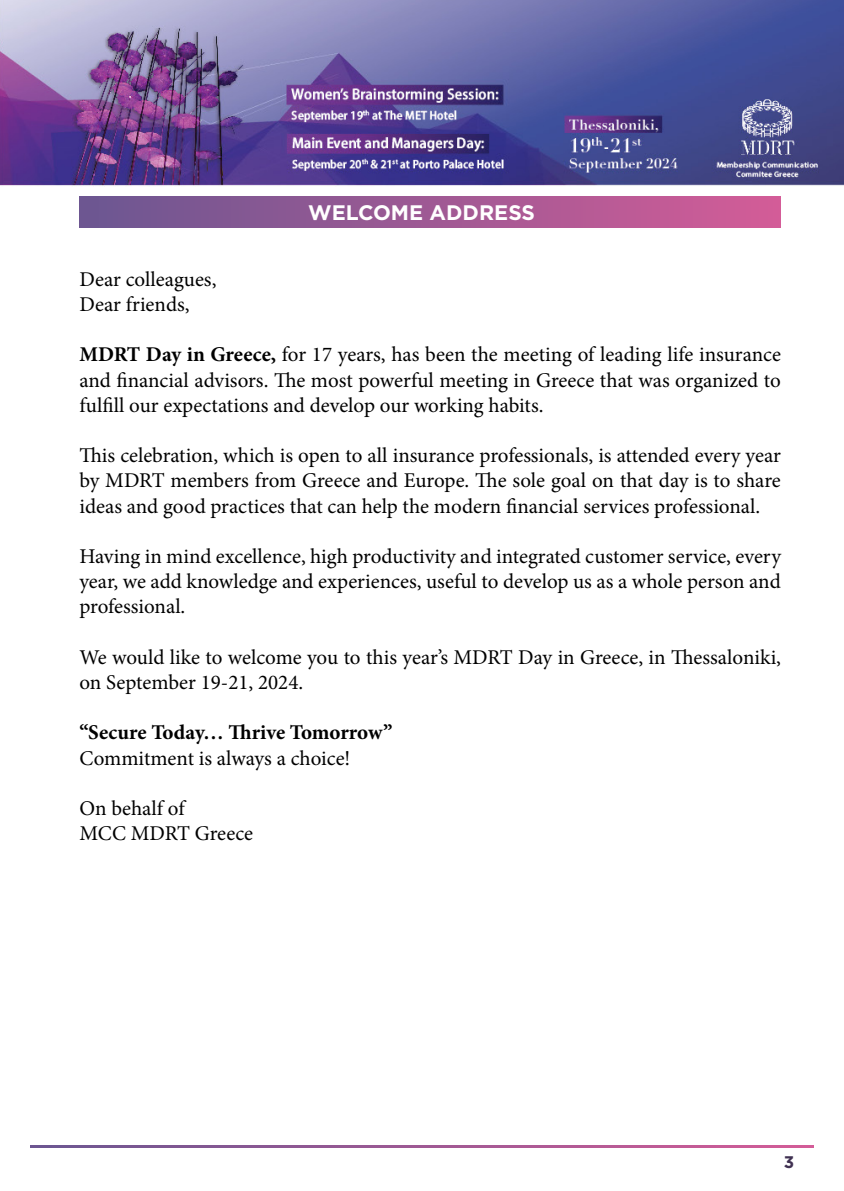
<style>
.page{position:relative;width:844px;height:1191px;background:#fff}
.page>*{position:absolute;margin:0;border:0;box-sizing:border-box;transform-origin:0 0}
.t1{font:21px/25.2px "Minion Pro";color:#000}
.t2{font:700 21px "Minion Pro";color:#000}
.t3{font:700 21px "Gotham Greek";color:#fff}
.t4{font:700 16.8px "Gotham Greek";color:#403152}
.s1{font-weight:700}
</style>
<div class="page">
<img style="left:0;top:0;width:843px;height:1148px">
<svg style="left:30px;top:1145px;width:783px;height:2px;background:#9f5994"></svg>
<div style="left:0;top:1115px;width:819px;height:24px;background:#fff"></div>
<div style="left:79px;top:197px;width:701px;height:31px;background:linear-gradient(to right,#6b5691,#d35c97)"></div>
<p class="t3" style="left:308px;top:200px;width:228px">WELCOME ADDRESS</p>
<p class="t1" style="left:79px;top:266px;width:138px">Dear colleagues,<br>Dear friends,</p>
<p class="t1" style="left:79px;top:342px;width:702px;text-align:justify"><span class="s1">MDRT Day in Greece,</span> for 17 years, has been the meeting of leading life insurance and financial advisors. The most powerful meeting in Greece that was organized to fulfill our expectations and develop our working habits.</p>
<p class="t1" style="left:79px;top:443px;width:702px;text-align:justify">This celebration, which is open to all insurance professionals, is attended every year by MDRT members from Greece and Europe. The sole goal on that day is to share ideas and good practices that can help the modern financial services professional.</p>
<p class="t1" style="left:79px;top:544px;width:703px;text-align:justify">Having in mind excellence, high productivity and integrated customer service, every year, we add knowledge and experiences, useful to develop us as a whole person and professional.</p>
<p class="t1" style="left:79px;top:644px;width:703px">We would like to welcome you to this year’s MDRT Day in Greece, in Thessaloniki, on September 19-21, 2024.</p>
<p class="t2" style="left:79px;top:718px;width:314px">“Secure Today… Thrive Tomorrow”</p>
<p class="t1" style="left:79px;top:745px;width:272px">Commitment is always a choice!</p>
<p class="t1" style="left:79px;top:796px;width:175px">On behalf of<br>MCC MDRT Greece</p>
<p class="t4" style="left:783px;top:1152px;width:12px">3</p>
</div>
